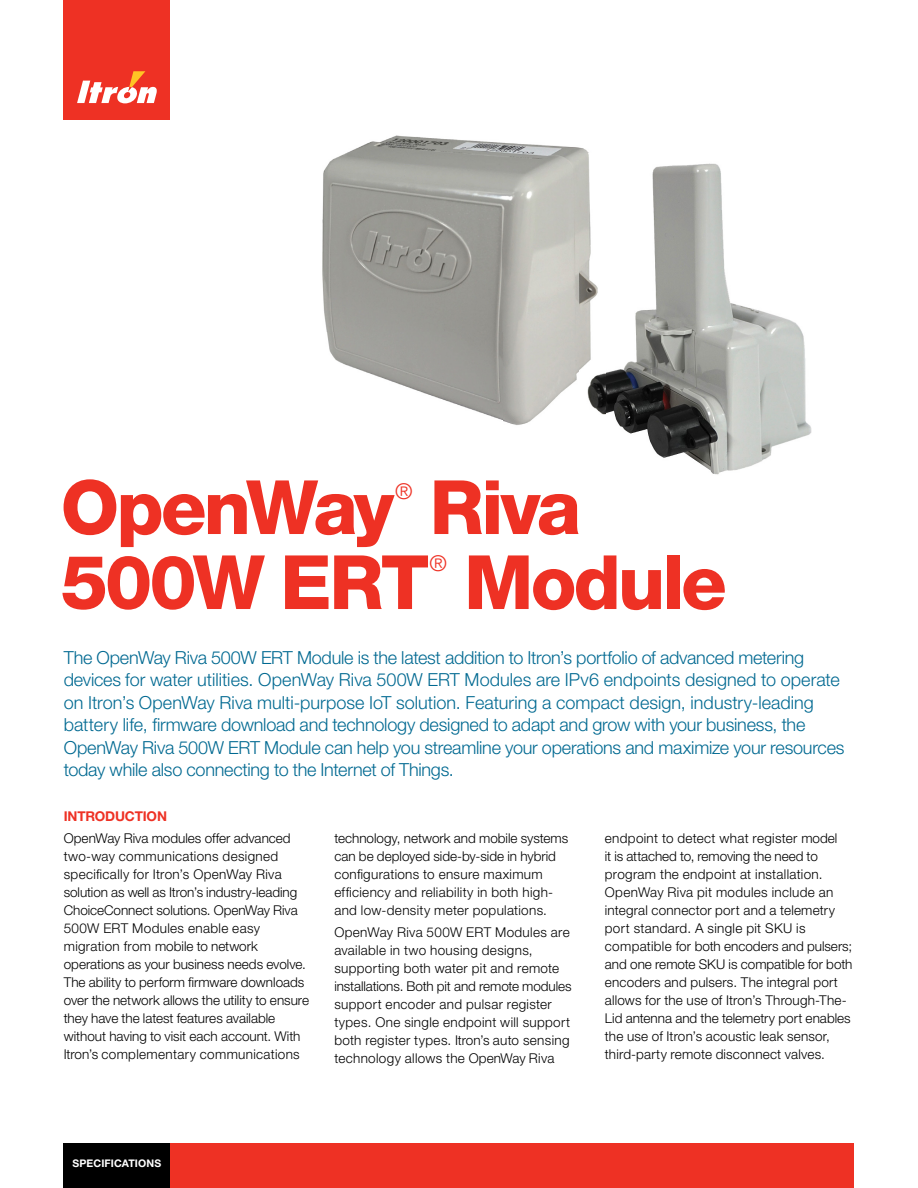
<style>
.page{position:relative;width:918px;height:1188px;background:#fff}
.page>*{position:absolute;margin:0;border:0;box-sizing:border-box;transform-origin:0 0}
.t1{font:800 75px "Helvetica Neue LT Std";letter-spacing:-.04em;color:#ee3124}
.t2{font:300 21.9px "Helvetica Neue LT Std";color:#ee3124}
.t3{font:300 18px/22.5px "Helvetica Neue LT Std";letter-spacing:-.01em;color:#006991}
.t4{font:300 13.5px/18px "Helvetica Neue LT Std";letter-spacing:.015em;color:#000}
.t5{font:700 13.5px "Helvetica Neue LT Std";letter-spacing:-.015em;color:#ee3124}
.t6{font:700 10.5px "Helvetica Neue LT Std";letter-spacing:.01em;color:#fff}
</style>
<div class="page">
<img style="left:322px;top:135px;width:267px;height:290px">
<img style="left:606px;top:163px;width:206px;height:312px">
<img style="left:579px;top:153px;width:27px;height:272px">
<div style="left:64px;top:0;width:106px;height:119px;background:#ee3124"></div>
<svg style="left:77px;top:71px;width:80px;height:32px"></svg>
<div style="left:166px;top:1143px;width:688px;height:45px;background:#ee3124"></div>
<div style="left:64px;top:1143px;width:106px;height:45px;background:#000"></div>
<h1 class="t1" style="left:61px;top:463px;width:335px">OpenWay</h1>
<h2 class="t2" style="left:395px;top:478px;width:19px">®</h2>
<h1 class="t1" style="left:430px;top:463px;width:153px">Riva</h1>
<h1 class="t1" style="left:61px;top:538px;width:370px">500W ERT</h1>
<h2 class="t2" style="left:430px;top:550px;width:19px">®</h2>
<h1 class="t1" style="left:464px;top:538px;width:264px">Module</h1>
<p class="t3" style="left:64px;top:646px;width:782px">The OpenWay Riva 500W ERT Module is the latest addition to Itron’s portfolio of advanced metering devices for water utilities. OpenWay Riva 500W ERT Modules are IPv6 endpoints designed to operate on Itron’s OpenWay Riva multi-purpose IoT solution. Featuring a compact design, industry-leading battery life, firmware download and technology designed to adapt and grow with your business, the OpenWay Riva 500W ERT Module can help you streamline your operations and maximize your resources today while also connecting to the Internet of Things.</p>
<p class="t5" style="left:64px;top:808px;width:105px">INTRODUCTION</p>
<p class="t4" style="left:64px;top:829px;width:247px">OpenWay Riva modules offer advanced two-way communications designed specifically for Itron’s OpenWay Riva solution as well as Itron’s industry-leading ChoiceConnect solutions. OpenWay Riva 500W ERT Modules enable easy migration from mobile to network operations as your business needs evolve.<br>The ability to perform firmware downloads over the network allows the utility to ensure they have the latest features available without having to visit each account. With Itron’s complementary communications</p>
<p class="t4" style="left:605px;top:829px;width:249px">endpoint to detect what register model<br>it is attached to, removing the need to program the endpoint at installation.<br>OpenWay Riva pit modules include an integral connector port and a telemetry port standard. A single pit SKU is compatible for both encoders and pulsers; and one remote SKU is compatible for both encoders and pulsers. The integral port allows for the use of Itron’s Through-The-Lid antenna and the telemetry port enables the use of Itron’s acoustic leak sensor, third-party remote disconnect valves.</p>
<p class="t4" style="left:334px;top:829px;width:235px">technology, network and mobile systems can be deployed side-by-side in hybrid configurations to ensure maximum efficiency and reliability in both high&shy;and low-density meter populations.</p>
<p class="t4" style="left:334px;top:923px;width:239px">OpenWay Riva 500W ERT Modules are available in two housing designs, supporting both water pit and remote installations. Both pit and remote modules support encoder and pulsar register types. One single endpoint will support both register types. Itron’s auto sensing technology allows the OpenWay Riva</p>
<p class="t6" style="left:73px;top:1157px;width:90px">SPECIFICATIONS</p>
</div>
